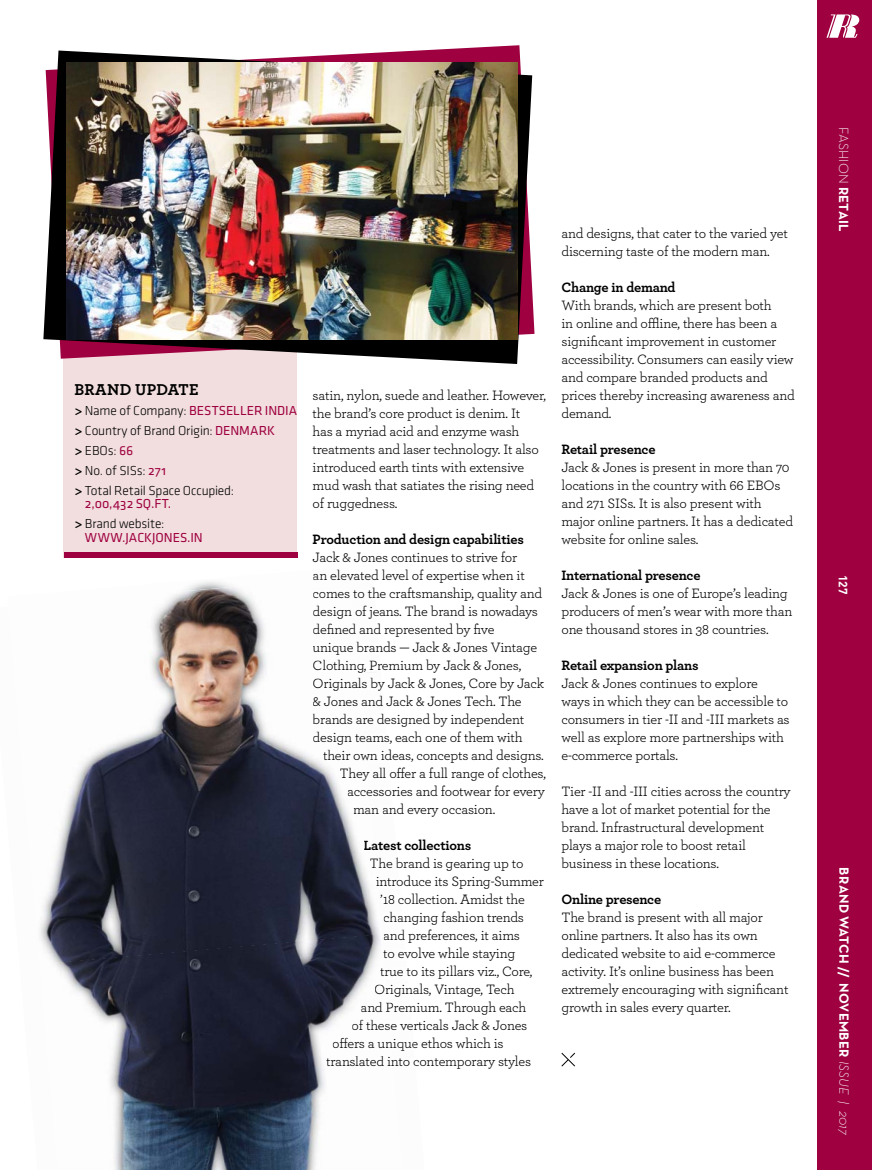
<style>
.page{position:relative;width:872px;height:1170px;background:#fff}
.page>*{position:absolute;margin:0;border:0;box-sizing:border-box;transform-origin:0 0}
.t1{font:700 16.5px "Archer";letter-spacing:.015em;color:#000}
.t2{font:14.25px/18px "Archer";letter-spacing:-.015em;color:#000}
.t3{font:700 14.25px "Archer";letter-spacing:-.015em;color:#000}
.t4{font:300 13.5px/20px "Klavika";letter-spacing:-.01em;color:#000}
.t5{font:13.5px "Klavika Regular OSF";color:#9e0040}
.t6{font:700 13.5px "Neutra Text";letter-spacing:.02em;color:#fff}
.t7{font:300 13.5px "Neutra Text";letter-spacing:.005em;color:#fff}
.t8{font:700 12px "DIN";color:#fff}
.s1{font-family:"Klavika";font-weight:500;color:#000}
.s2{font-family:"Klavika";font-weight:300;color:#000}
.s3{font-weight:500}
.s4{font-family:"Klavika Regular OSF";font-weight:400;color:#9e0040}
.s5{font-weight:700}
.s6{font-weight:300;font-style:italic}
</style>
<div class="page">
<div style="left:818px;top:0;width:54px;height:1169px;background:#9e0040"></div>
<svg style="left:826px;top:14px;width:33px;height:24px"></svg>
<svg style="left:561px;top:1052px;width:14px;height:15px"></svg>
<div style="left:63px;top:346px;width:234px;height:211px;background:#f2dede"></div>
<div style="left:64px;top:552px;width:234px;height:5px;background:#9e0040"></div>
<img style="left:39px;top:581px;width:341px;height:352px">
<img style="left:39px;top:933px;width:342px;height:236px">
<img style="left:313px;top:581px;width:37px;height:2px">
<svg style="left:313px;top:660px;width:9px;height:10px"></svg>
<svg style="left:313px;top:678px;width:10px;height:10px"></svg>
<svg style="left:364px;top:839px;width:9px;height:11px"></svg>
<svg style="left:376px;top:887px;width:4px;height:11px"></svg>
<svg style="left:375px;top:984px;width:6px;height:17px"></svg>
<img style="left:361px;top:1001px;width:20px;height:11px">
<svg style="left:43px;top:51px;width:489px;height:313px"></svg>
<img style="left:67px;top:63px;width:450px;height:277px">
<p class="t1" style="left:74px;top:383px;width:126px">BRAND UPDATE</p>
<p class="t5" style="left:74px;top:402px;width:224px"><span class="s1">&gt;</span> <span class="s2">Name of Company:</span> BESTSELLER INDIA</p>
<p class="t4" style="left:74px;top:422px;width:202px"><span class="s3">&gt;</span> Country of Brand Origin: <span class="s4">DENMARK </span><span class="s3">&gt;</span> EBOs: <span class="s4">66<br></span><span class="s3">&gt;</span> No. of SISs: <span class="s4">271<br></span><span class="s3">&gt;</span> Total Retail Space Occupied:</p>
<p class="t5" style="left:85px;top:495px;width:88px">2,00,432 SQ.FT.</p>
<p class="t4" style="left:74px;top:515px;width:92px"><span class="s3">&gt;</span> Brand website:</p>
<p class="t5" style="left:85px;top:529px;width:119px">WWW.JACKJONES.IN</p>
<p class="t2" style="left:313px;top:387px;width:235px">satin, nylon, suede and leather. However, the brand’s core product is denim. It<br>has a myriad acid and enzyme wash treatments and laser technology. It also introduced earth tints with extensive mud wash that satiates the rising need of ruggedness.</p>
<p class="t3" style="left:313px;top:534px;width:213px">Production and design capabilities</p>
<p class="t2" style="left:313px;top:549px;width:233px">Jack &amp; Jones continues to strive for<br>an elevated level of expertise when it comes to the craftsmanship, quality and design of jeans. The brand is nowadays defined and represented by five<br>unique brands — Jack &amp; Jones Vintage Clothing, Premium by Jack &amp; Jones, Originals by Jack &amp; Jones, Core by Jack &amp; Jones and Jack &amp; Jones Tech. The brands are designed by independent design teams, each one of them with</p>
<p class="t2" style="left:323px;top:748px;width:222px">their own ideas, concepts and designs.</p>
<p class="t2" style="left:340px;top:766px;width:208px">They all offer a full range of clothes,</p>
<p class="t2" style="left:347px;top:784px;width:199px">accessories and footwear for every</p>
<p class="t2" style="left:353px;top:802px;width:144px">man and every occasion.</p>
<p class="t3" style="left:364px;top:840px;width:109px">Latest collections</p>
<p class="t2" style="left:370px;top:856px;width:155px">The brand is gearing up to</p>
<p class="t2" style="left:376px;top:874px;width:170px">introduce its Spring-Summer</p>
<p class="t2" style="left:380px;top:892px;width:146px">’18 collection. Amidst the</p>
<p class="t2" style="left:383px;top:910px;width:142px">changing fashion trends</p>
<p class="t2" style="left:383px;top:928px;width:138px">and preferences, it aims</p>
<p class="t2" style="left:383px;top:946px;width:134px">to evolve while staying</p>
<p class="t2" style="left:380px;top:964px;width:154px">true to its pillars viz., Core,</p>
<p class="t2" style="left:374px;top:982px;width:142px">Originals, Vintage, Tech</p>
<p class="t2" style="left:361px;top:1000px;width:167px">and Premium. Through each</p>
<p class="t2" style="left:352px;top:1018px;width:177px">of these verticals Jack &amp; Jones</p>
<p class="t2" style="left:339px;top:1036px;width:6px">f</p>
<p class="t2" style="left:326px;top:1035px;width:207px;text-indent:6px">offers a unique ethos which is translated into contemporary styles</p>
<p class="t2" style="left:561px;top:225px;width:228px">and designs, that cater to the varied yet discerning taste of the modern man.</p>
<p class="t3" style="left:561px;top:282px;width:116px">Change in demand</p>
<p class="t2" style="left:561px;top:297px;width:235px">With brands, which are present both<br>in online and offline, there has been a significant improvement in customer accessibility. Consumers can easily view and compare branded products and prices thereby increasing awareness and demand.</p>
<p class="t3" style="left:561px;top:444px;width:95px">Retail presence</p>
<p class="t2" style="left:561px;top:459px;width:233px">Jack &amp; Jones is present in more than 70 locations in the country with 66 EBOs and 271 SISs. It is also present with major online partners. It has a dedicated website for online sales.</p>
<p class="t3" style="left:561px;top:570px;width:140px">International presence</p>
<p class="t2" style="left:561px;top:585px;width:232px">Jack &amp; Jones is one of Europe’s leading producers of men’s wear with more than one thousand stores in 38 countries.</p>
<p class="t3" style="left:561px;top:660px;width:139px">Retail expansion plans</p>
<p class="t2" style="left:561px;top:676px;width:230px">Jack &amp; Jones continues to explore ways in which they can be accessible to consumers in tier -II and -III markets as well as explore more partnerships with e-commerce portals.</p>
<p class="t2" style="left:561px;top:784px;width:231px">Tier -II and -III cities across the country have a lot of market potential for the brand. Infrastructural development plays a major role to boost retail business in these locations.</p>
<p class="t3" style="left:561px;top:894px;width:101px">Online presence</p>
<p class="t2" style="left:561px;top:910px;width:228px">The brand is present with all major online partners. It also has its own dedicated website to aid e-commerce activity. It’s online business has been extremely encouraging with significant growth in sales every quarter.</p>
<p class="t7" style="left:848px;top:127px;width:106px;rotate:90deg">FASHION <span class="s5">RETAIL</span></p>
<p class="t8" style="left:847px;top:575px;width:21px;rotate:90deg">127</p>
<p class="t6" style="left:849px;top:867px;width:269px;rotate:90deg">BRAND WATCH // NOVEMBER <span class="s6">ISSUE | 2017</span></p>
</div>
